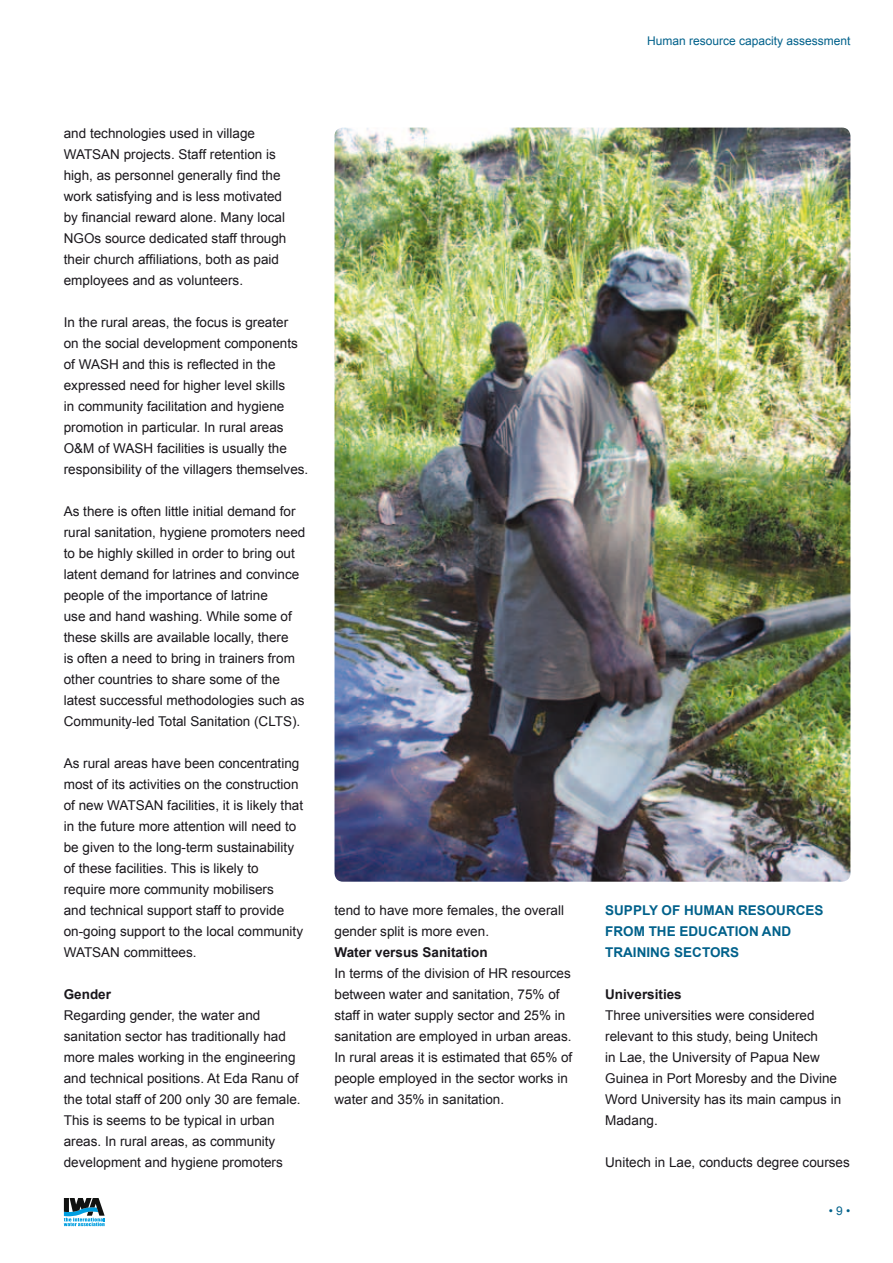
<style>
.page{position:relative;width:893px;height:1263px;background:#fff}
.page>*{position:absolute;margin:0;border:0;box-sizing:border-box;transform-origin:0 0}
.t1{font:13.5px/21px "Arial";color:#1a171c}
.t2{font:700 13.5px/21px "Arial";color:#00618b}
.t3{font:700 13.5px "Arial";color:#1a171c}
.t4{font:12px "Arial";color:#00618b}
</style>
<div class="page">
<svg style="left:64px;top:1198px;width:41px;height:28px"></svg>
<img style="left:334px;top:128px;width:516px;height:754px">
<p class="t1" style="left:64px;top:123px;width:224px">and technologies used in village WATSAN projects. Staff retention is high, as personnel generally find the work satisfying and is less motivated by financial reward alone. Many local NGOs source dedicated staff through their church affiliations, both as paid employees and as volunteers.</p>
<p class="t1" style="left:64px;top:312px;width:246px">In the rural areas, the focus is greater<br>on the social development components of WASH and this is reflected in the expressed need for higher level skills<br>in community facilitation and hygiene promotion in particular. In rural areas O&amp;M of WASH facilities is usually the responsibility of the villagers themselves.</p>
<p class="t1" style="left:64px;top:501px;width:243px">As there is often little initial demand for rural sanitation, hygiene promoters need to be highly skilled in order to bring out latent demand for latrines and convince people of the importance of latrine<br>use and hand washing. While some of these skills are available locally, there<br>is often a need to bring in trainers from other countries to share some of the latest successful methodologies such as Community-led Total Sanitation (CLTS).</p>
<p class="t1" style="left:64px;top:753px;width:241px">As rural areas have been concentrating most of its activities on the construction of new WATSAN facilities, it is likely that in the future more attention will need to be given to the long-term sustainability of these facilities. This is likely to require more community mobilisers<br>and technical support staff to provide on-going support to the local community WATSAN committees.</p>
<p class="t3" style="left:64px;top:986px;width:49px">GENDER</p>
<p class="t1" style="left:64px;top:1005px;width:238px">Regarding gender, the water and sanitation sector has traditionally had more males working in the engineering and technical positions. At Eda Ranu of the total staff of 200 only 30 are female.<br>This is seems to be typical in urban areas. In rural areas, as community development and hygiene promoters</p>
<p class="t1" style="left:334px;top:900px;width:231px">tend to have more females, the overall gender split is more even.</p>
<p class="t3" style="left:334px;top:944px;width:155px">WATER VERSUS SANITATION</p>
<p class="t1" style="left:334px;top:963px;width:239px">In terms of the division of HR resources between water and sanitation, 75% of staff in water supply sector and 25% in sanitation are employed in urban areas.<br>In rural areas it is estimated that 65% of people employed in the sector works in water and 35% in sanitation.</p>
<p class="t4" style="left:647px;top:32px;width:205px">Human resource capacity assessment</p>
<p class="t2" style="left:605px;top:901px;width:220px">SUPPLY OF HUMAN RESOURCES<br>FROM THE EDUCATION AND<br>TRAINING SECTORS</p>
<p class="t3" style="left:605px;top:986px;width:78px">UNIVERSITIES</p>
<p class="t1" style="left:605px;top:1005px;width:238px">Three universities were considered relevant to this study, being Unitech<br>in Lae, the University of Papua New<br>Guinea in Port Moresby and the Divine<br>Word University has its main campus in<br>Madang.</p>
<p class="t1" style="left:605px;top:1152px;width:246px">Unitech in Lae, conducts degree courses</p>
<p class="t4" style="left:829px;top:1203px;width:23px">• 9 •</p>
</div>
